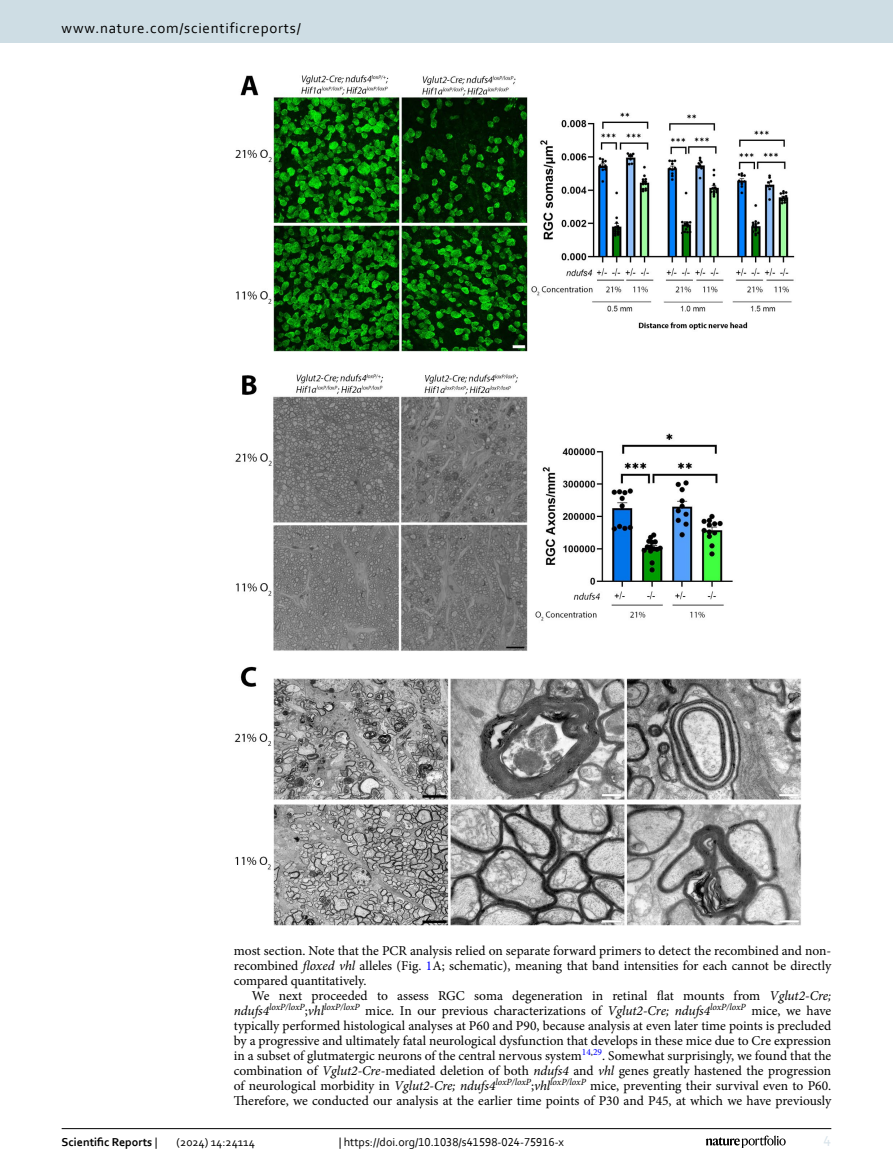
<style>
.page{position:relative;width:893px;height:1174px;background:#fff}
.page>*{position:absolute;margin:0;border:0;box-sizing:border-box;transform-origin:0 0}
.t1{font:15px "Corbel";letter-spacing:.05em;color:#000}
.t2{font:15px "Corbel";color:#d9e4eb}
.Body_Text_Indent{font:13.5px/15px "Minion Pro";letter-spacing:-.005em;color:#000;text-align:justify}
.t3{font:12px "Corbel";color:#000}
.t4{font:700 12px "Corbel";color:#000}
.s1{font-style:italic}
.s2{color:#00f}
.s3{font-weight:400}
</style>
<div class="page">
<img style="left:234px;top:76px;width:568px;height:850px">
<hr style="left:62px;top:1128px;width:769px;height:1px;background:#000">
<svg style="left:706px;top:1135px;width:80px;height:12px"></svg>
<div style="left:0;top:0;width:893px;height:43px;background:#cedde4"></div>
<p class="t1" style="left:62px;top:18px;width:241px">www.nature.com/scientificreports/</p>
<p class="Body_Text_Indent" style="left:234px;top:942px;width:599px">most section. Note that the PCR analysis relied on separate forward primers to detect the recombined and non&shy;recombined <span class="s1">floxed vhl</span> alleles (Fig. <span class="s2">1</span>A; schematic), meaning that band intensities for each cannot be directly compared quantitatively.</p>
<p class="Body_Text_Indent" style="left:234px;top:987px;width:599px;text-indent:18px">We next proceeded to assess RGC soma degeneration in retinal flat mounts from <span class="s1">Vglut2-Cre; ndufs4</span><sup>loxP/loxP</sup>;<span class="s1">vhl</span><sup>loxP/loxP</sup> mice. In our previous characterizations of <span class="s1">Vglut2-Cre; ndufs4</span><sup>loxP/loxP</sup> mice, we have typically performed histological analyses at P60 and P90, because analysis at even later time points is precluded by a progressive and ultimately fatal neurological dysfunction that develops in these mice due to Cre expression in a subset of glutmatergic neurons of the central nervous system<sup>14</sup><sup>,</sup><sup>29</sup>. Somewhat surprisingly, we found that the combination of <span class="s1">Vglut2-Cre</span>-mediated deletion of both <span class="s1">ndufs4</span> and <span class="s1">vhl</span> genes greatly hastened the progression of neurological morbidity in <span class="s1">Vglut2-Cre; ndufs4</span><sup>loxP/loxP</sup>;<span class="s1">vhl</span><sup>loxP/loxP</sup> mice, preventing their survival even to P60.<br>Therefore, we conducted our analysis at the earlier time points of P30 and P45, at which we have previously</p>
<p class="t4" style="left:62px;top:1134px;width:97px">Scientific Reports <span class="s3">|</span></p>
<p class="t3" style="left:177px;top:1134px;width:80px">(2024) 14:24114</p>
<p class="t3" style="left:339px;top:1134px;width:227px">| https://doi.org/10.1038/s41598-024-75916-x</p>
<p class="t2" style="left:824px;top:1132px;width:9px">4</p>
</div>
